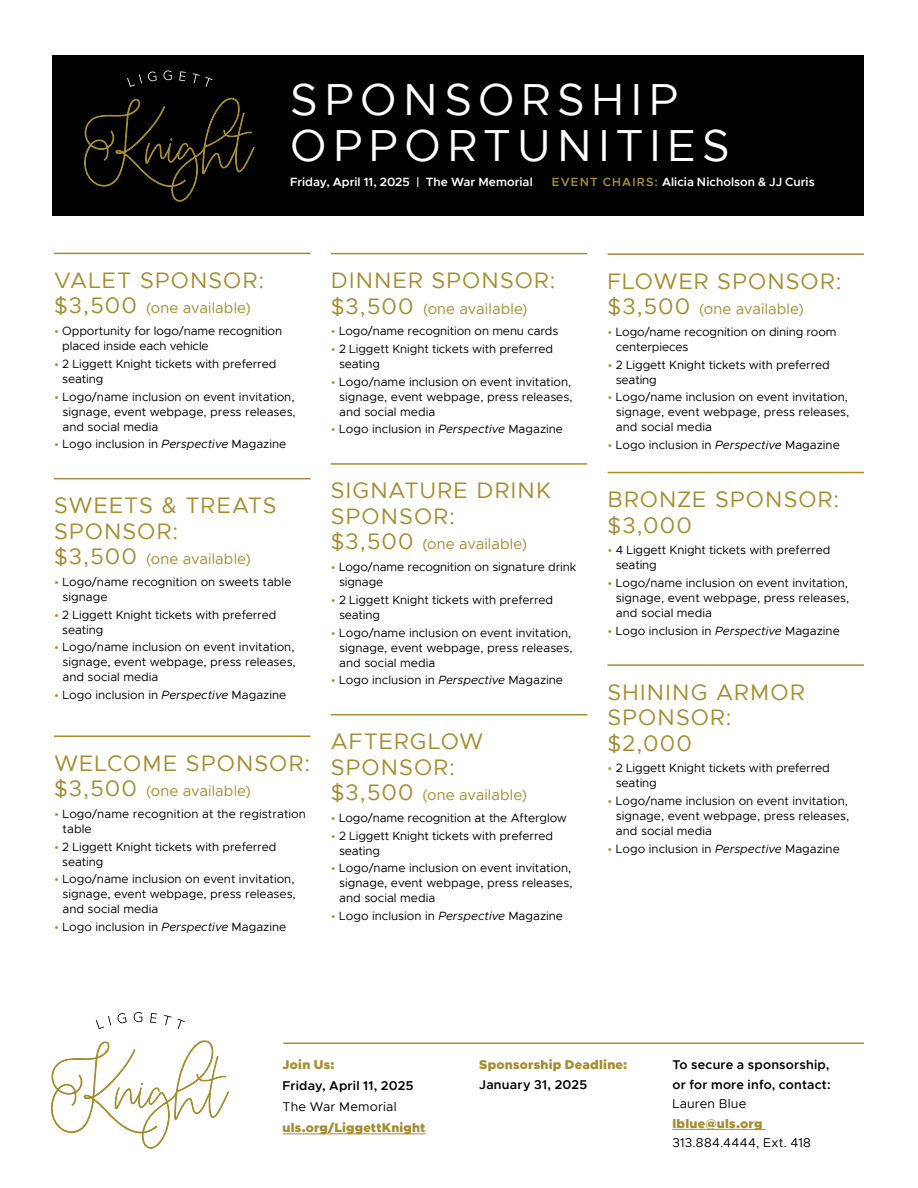
<style>
.page{position:relative;width:918px;height:1188px;background:#fff}
.page>*{position:absolute;margin:0;border:0;box-sizing:border-box;transform-origin:0 0}
.t1{font:45px/46.5px "Metropolis";letter-spacing:.15em;color:#fff}
.t2{font:22.5px/25.5px "Metropolis";letter-spacing:.05em;color:#a68d30}
.t3{font:15px "Metropolis";letter-spacing:.01em;color:#a68d30}
.t4{font:600 12.75px/19.5px "Metropolis";letter-spacing:.015em;color:#000}
.t5{font:900 12.75px "Metropolis";letter-spacing:.02em;color:#a68d30}
.t6{font:12.75px "Metropolis";letter-spacing:.015em;color:#000}
.t7{font:12px/15px "Metropolis";color:#000}
.t8{font:600 12px "Metropolis";letter-spacing:.005em;color:#fff}
.s1{color:#a68d30}
.s2{font-size:22.5px}
.s3{font-style:italic}
</style>
<div class="page">
<hr style="left:284px;top:1042px;width:580px;height:2px;background:#a68d30">
<hr style="left:54px;top:253px;width:256px;height:1px;background:#a68d30">
<hr style="left:54px;top:478px;width:256px;height:1px;background:#a68d30">
<hr style="left:54px;top:735px;width:256px;height:2px;background:#a68d30">
<hr style="left:331px;top:253px;width:256px;height:1px;background:#a68d30">
<hr style="left:331px;top:463px;width:256px;height:2px;background:#a68d30">
<hr style="left:331px;top:714px;width:256px;height:1px;background:#a68d30">
<hr style="left:608px;top:253px;width:256px;height:2px;background:#a68d30">
<hr style="left:608px;top:472px;width:256px;height:1px;background:#a68d30">
<hr style="left:608px;top:664px;width:256px;height:2px;background:#a68d30">
<div style="left:53px;top:55px;width:811px;height:161px;background:#000"></div>
<svg style="left:84px;top:98px;width:170px;height:103px"></svg>
<svg style="left:127px;top:74px;width:15px;height:13px"></svg>
<svg style="left:148px;top:71px;width:9px;height:11px"></svg>
<svg style="left:163px;top:70px;width:9px;height:10px"></svg>
<svg style="left:179px;top:71px;width:7px;height:10px"></svg>
<svg style="left:193px;top:73px;width:7px;height:10px"></svg>
<svg style="left:206px;top:77px;width:7px;height:10px"></svg>
<svg style="left:51px;top:1040px;width:178px;height:109px"></svg>
<svg style="left:96px;top:1016px;width:15px;height:13px"></svg>
<svg style="left:117px;top:1013px;width:10px;height:11px"></svg>
<svg style="left:134px;top:1012px;width:8px;height:10px"></svg>
<svg style="left:150px;top:1013px;width:7px;height:10px"></svg>
<svg style="left:164px;top:1015px;width:8px;height:10px"></svg>
<svg style="left:178px;top:1019px;width:7px;height:10px"></svg>
<hr style="left:283px;top:1134px;width:143px;height:1px;background:#a68d30">
<hr style="left:672px;top:1129px;width:94px;height:1px;background:#a68d30">
<h1 class="t1" style="left:290px;top:76px;width:441px">SPONSORSHIP<br>OPPORTUNITIES</h1>
<p class="t8" style="left:290px;top:175px;width:244px">Friday, April 11, 2025 | The War Memorial</p>
<p class="t8" style="left:552px;top:175px;width:264px"><span class="s1">EVENT CHAIRS:</span> Alicia Nicholson &amp; JJ Curis</p>
<h2 class="t2" style="left:54px;top:267px;width:212px">VALET SPONSOR:</h2>
<p class="t3" style="left:54px;top:299px;width:198px"><span class="s2">$3,500</span> (one available)</p>
<p class="t7" style="left:62px;top:323px;width:221px;text-indent:-8px"><span class="s1">•</span> Opportunity for logo/name recognition placed inside each vehicle</p>
<p class="t7" style="left:62px;top:356px;width:216px;text-indent:-8px"><span class="s1">•</span> 2 Liggett Knight tickets with preferred seating</p>
<p class="t7" style="left:62px;top:389px;width:235px;text-align:justify;text-indent:-8px"><span class="s1">•</span> Logo/name inclusion on event invitation, signage, event webpage, press releases, and social media</p>
<p class="t7" style="left:54px;top:437px;width:234px"><span class="s1">•</span> Logo inclusion in <span class="s3">Perspective</span> Magazine</p>
<h2 class="t2" style="left:54px;top:493px;width:224px">SWEETS &amp; TREATS<br>SPONSOR:</h2>
<p class="t3" style="left:54px;top:550px;width:198px"><span class="s2">$3,500</span> (one available)</p>
<p class="t7" style="left:62px;top:574px;width:230px;text-indent:-8px"><span class="s1">•</span> Logo/name recognition on sweets table signage</p>
<p class="t7" style="left:62px;top:607px;width:216px;text-indent:-8px"><span class="s1">•</span> 2 Liggett Knight tickets with preferred seating</p>
<p class="t7" style="left:62px;top:640px;width:235px;text-align:justify;text-indent:-8px"><span class="s1">•</span> Logo/name inclusion on event invitation, signage, event webpage, press releases, and social media</p>
<p class="t7" style="left:54px;top:687px;width:234px"><span class="s1">•</span> Logo inclusion in <span class="s3">Perspective</span> Magazine</p>
<h2 class="t2" style="left:54px;top:750px;width:258px">WELCOME SPONSOR:</h2>
<p class="t3" style="left:54px;top:782px;width:198px"><span class="s2">$3,500</span> (one available)</p>
<p class="t7" style="left:63px;top:806px;width:245px;text-indent:-9px"><span class="s1">•</span> Logo/name recognition at the registration table</p>
<p class="t7" style="left:62px;top:839px;width:216px;text-indent:-8px"><span class="s1">•</span> 2 Liggett Knight tickets with preferred seating</p>
<p class="t7" style="left:62px;top:872px;width:235px;text-align:justify;text-indent:-8px"><span class="s1">•</span> Logo/name inclusion on event invitation, signage, event webpage, press releases, and social media</p>
<p class="t7" style="left:54px;top:919px;width:234px"><span class="s1">•</span> Logo inclusion in <span class="s3">Perspective</span> Magazine</p>
<h2 class="t2" style="left:331px;top:268px;width:226px">DINNER SPONSOR:</h2>
<p class="t3" style="left:331px;top:299px;width:198px"><span class="s2">$3,500</span> (one available)</p>
<p class="t7" style="left:331px;top:324px;width:229px"><span class="s1">•</span> Logo/name recognition on menu cards</p>
<p class="t7" style="left:339px;top:341px;width:216px;text-indent:-8px"><span class="s1">•</span> 2 Liggett Knight tickets with preferred seating</p>
<p class="t7" style="left:339px;top:374px;width:235px;text-align:justify;text-indent:-8px"><span class="s1">•</span> Logo/name inclusion on event invitation, signage, event webpage, press releases, and social media</p>
<p class="t7" style="left:331px;top:422px;width:234px"><span class="s1">•</span> Logo inclusion in <span class="s3">Perspective</span> Magazine</p>
<h2 class="t2" style="left:331px;top:478px;width:222px">SIGNATURE DRINK<br>SPONSOR:</h2>
<p class="t3" style="left:331px;top:535px;width:198px"><span class="s2">$3,500</span> (one available)</p>
<p class="t7" style="left:339px;top:560px;width:239px;text-indent:-8px"><span class="s1">•</span> Logo/name recognition on signature drink signage</p>
<p class="t7" style="left:339px;top:592px;width:216px;text-indent:-8px"><span class="s1">•</span> 2 Liggett Knight tickets with preferred seating</p>
<p class="t7" style="left:339px;top:625px;width:235px;text-align:justify;text-indent:-8px"><span class="s1">•</span> Logo/name inclusion on event invitation, signage, event webpage, press releases, and social media</p>
<p class="t7" style="left:331px;top:673px;width:234px"><span class="s1">•</span> Logo inclusion in <span class="s3">Perspective</span> Magazine</p>
<h2 class="t2" style="left:331px;top:729px;width:154px">AFTERGLOW<br>SPONSOR:</h2>
<p class="t3" style="left:331px;top:786px;width:198px"><span class="s2">$3,500</span> (one available)</p>
<p class="t7" style="left:331px;top:810px;width:238px"><span class="s1">•</span> Logo/name recognition at the Afterglow</p>
<p class="t7" style="left:339px;top:828px;width:216px;text-indent:-8px"><span class="s1">•</span> 2 Liggett Knight tickets with preferred seating</p>
<p class="t7" style="left:339px;top:861px;width:235px;text-align:justify;text-indent:-8px"><span class="s1">•</span> Logo/name inclusion on event invitation, signage, event webpage, press releases, and social media</p>
<p class="t7" style="left:331px;top:908px;width:234px"><span class="s1">•</span> Logo inclusion in <span class="s3">Perspective</span> Magazine</p>
<h2 class="t2" style="left:608px;top:268px;width:235px">FLOWER SPONSOR:</h2>
<p class="t3" style="left:608px;top:300px;width:198px"><span class="s2">$3,500</span> (one available)</p>
<p class="t7" style="left:616px;top:324px;width:222px;text-indent:-8px"><span class="s1">•</span> Logo/name recognition on dining room centerpieces</p>
<p class="t7" style="left:616px;top:357px;width:216px;text-indent:-8px"><span class="s1">•</span> 2 Liggett Knight tickets with preferred seating</p>
<p class="t7" style="left:616px;top:390px;width:235px;text-align:justify;text-indent:-8px"><span class="s1">•</span> Logo/name inclusion on event invitation, signage, event webpage, press releases, and social media</p>
<p class="t7" style="left:608px;top:437px;width:234px"><span class="s1">•</span> Logo inclusion in <span class="s3">Perspective</span> Magazine</p>
<h2 class="t2" style="left:608px;top:487px;width:233px">BRONZE SPONSOR: $3,000</h2>
<p class="t7" style="left:616px;top:543px;width:216px;text-indent:-8px"><span class="s1">•</span> 4 Liggett Knight tickets with preferred seating</p>
<p class="t7" style="left:616px;top:575px;width:235px;text-align:justify;text-indent:-8px"><span class="s1">•</span> Logo/name inclusion on event invitation, signage, event webpage, press releases, and social media</p>
<p class="t7" style="left:608px;top:623px;width:234px"><span class="s1">•</span> Logo inclusion in <span class="s3">Perspective</span> Magazine</p>
<h2 class="t2" style="left:608px;top:679px;width:199px">SHINING ARMOR<br>SPONSOR: $2,000</h2>
<p class="t7" style="left:616px;top:761px;width:216px;text-indent:-8px"><span class="s1">•</span> 2 Liggett Knight tickets with preferred seating</p>
<p class="t7" style="left:616px;top:793px;width:235px;text-align:justify;text-indent:-8px"><span class="s1">•</span> Logo/name inclusion on event invitation, signage, event webpage, press releases, and social media</p>
<p class="t7" style="left:608px;top:841px;width:234px"><span class="s1">•</span> Logo inclusion in <span class="s3">Perspective</span> Magazine</p>
<p class="t5" style="left:283px;top:1057px;width:53px">Join Us:</p>
<p class="t4" style="left:283px;top:1076px;width:132px">Friday, April 11, 2025</p>
<p class="t6" style="left:283px;top:1099px;width:115px">The War Memorial</p>
<p class="t5" style="left:283px;top:1120px;width:144px">uls.org/LiggettKnight</p>
<p class="t5" style="left:479px;top:1057px;width:150px">Sponsorship Deadline:</p>
<p class="t4" style="left:479px;top:1075px;width:109px">January 31, 2025</p>
<p class="t4" style="left:672px;top:1055px;width:160px">To secure a sponsorship, or for more info, contact:</p>
<p class="t6" style="left:672px;top:1096px;width:75px">Lauren Blue</p>
<p class="t5" style="left:672px;top:1115px;width:92px">lblue@uls.org</p>
<p class="t6" style="left:672px;top:1135px;width:140px">313.884.4444, Ext. 418</p>
</div>
